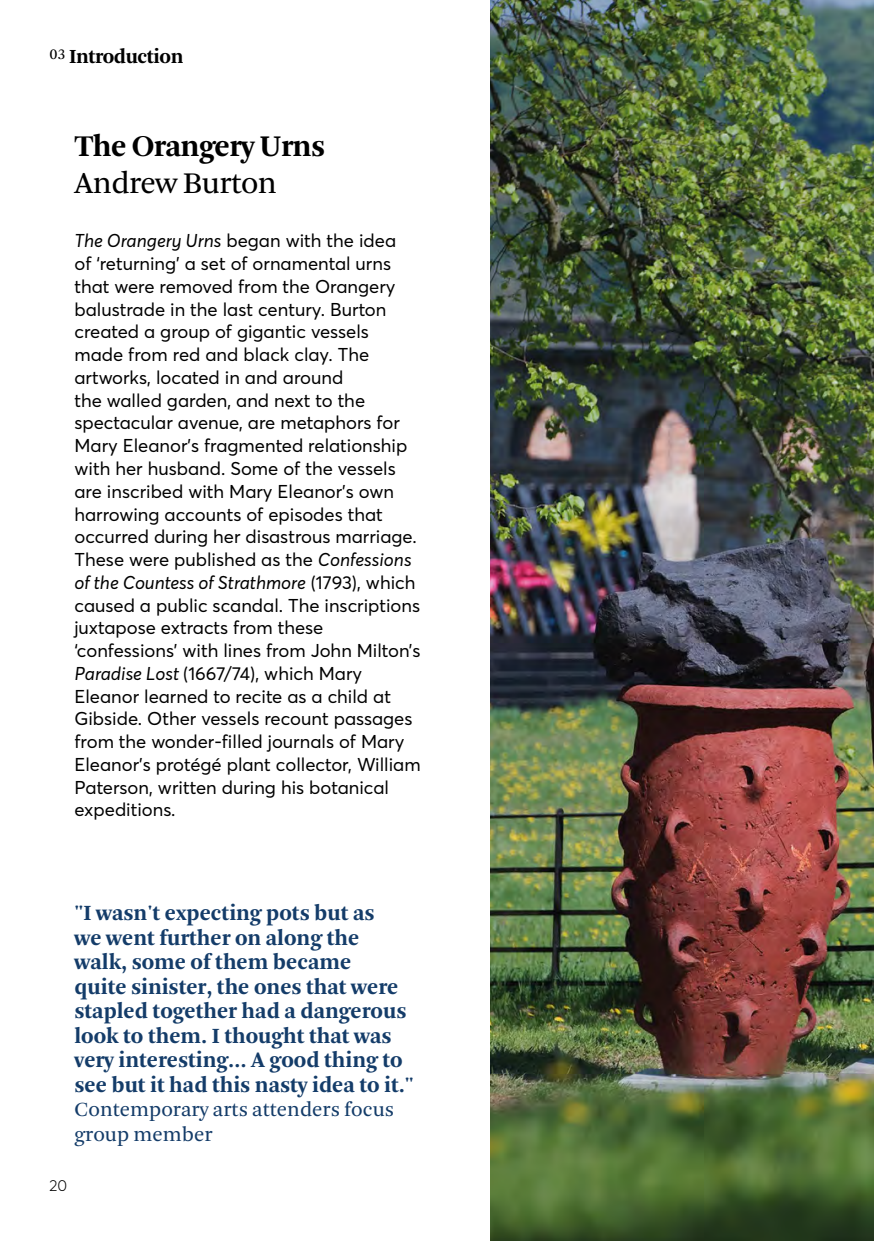
<style>
.page{position:relative;width:874px;height:1241px;background:#fff}
.page>*{position:absolute;margin:0;border:0;box-sizing:border-box;transform-origin:0 0}
.t1{font:700 31.5px "Arnhem";letter-spacing:-.02em;color:#000}
.t2{font:31.5px "Arnhem Blond";letter-spacing:-.02em;color:#000}
.t3{font:700 22.75px/24.5px "Arnhem";color:#143c69}
.t4{font:21px/24.5px "Arnhem Blond";color:#143c69}
.t5{font:700 21px "Arnhem";letter-spacing:-.02em;color:#000}
.t6{font:18.38px/22.8px "Averta Std";color:#000}
.t7{font:300 15.75px "Averta Std";color:#000}
.s1{color:#fff}
.s2{font-style:italic}
</style>
<div class="page">
<img style="left:490px;top:0;width:383px;height:1240px">
<p class="t5" style="left:50px;top:45px;width:144px"><sup>03</sup> Introduction<span class="s1">s</span></p>
<h1 class="t1" style="left:74px;top:129px;width:252px">The Orangery Urns</h1>
<h1 class="t2" style="left:74px;top:165px;width:204px">Andrew Burton</h1>
<p class="t6" style="left:74px;top:229px;width:347px"><span class="s2">The Orangery Urns</span> began with the idea<br>of ‘returning’ a set of ornamental urns that were removed from the Orangery balustrade in the last century. Burton created a group of gigantic vessels made from red and black clay. The artworks, located in and around<br>the walled garden, and next to the spectacular avenue, are metaphors for Mary Eleanor’s fragmented relationship with her husband. Some of the vessels are inscribed with Mary Eleanor’s own harrowing accounts of episodes that occurred during her disastrous marriage.<br>These were published as the <span class="s2">Confessions of the Countess of Strathmore</span> (1793), which caused a public scandal. The inscriptions juxtapose extracts from these ‘confessions’ with lines from John Milton’s <span class="s2">Paradise Lost</span> (1667/74), which Mary Eleanor learned to recite as a child at Gibside. Other vessels recount passages from the wonder-filled journals of Mary Eleanor’s protégé plant collector, William Paterson, written during his botanical expeditions.</p>
<p class="t3" style="left:74px;top:900px;width:340px">"I wasn't expecting pots but as<br>we went further on along the walk, some of them became<br>quite sinister, the ones that were stapled together had a dangerous look to them. I thought that was very interesting… A good thing to see but it had this nasty idea to it."</p>
<p class="t4" style="left:74px;top:1097px;width:321px">Contemporary arts attenders focus group member</p>
<p class="t7" style="left:50px;top:1174px;width:19px">20</p>
</div>
